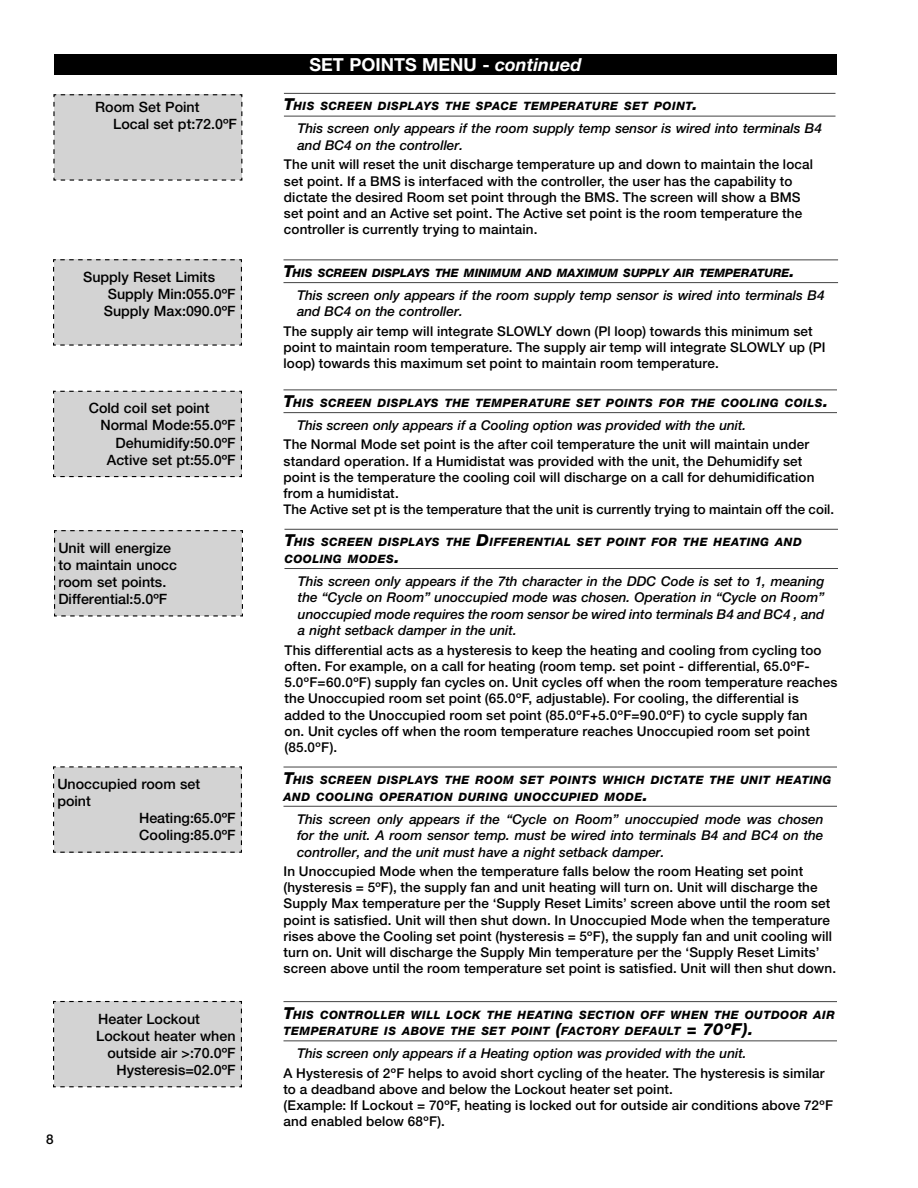
<style>
.page{position:relative;width:918px;height:1188px;background:#fff}
.page>*{position:absolute;margin:0;border:0;box-sizing:border-box;transform-origin:0 0}
.t1{font:700 18px "Helvetica Neue LT Std";color:#fff}
.t2{font:500 14.25px/17.1px "Helvetica Neue LT Std";color:#000}
.t3{font:500 13.5px/16.2px "Helvetica Neue LT Std";letter-spacing:.01em;color:#000}
.t4{font:italic 500 13.5px/16.5px "Helvetica Neue LT Std";color:#000}
.t5{font:500 13.35px "Helvetica Neue LT Std";color:#000}
.t6{font:italic 800 11.55px/16.5px "Helvetica Neue LT Std";letter-spacing:.04em;color:#000}
.t7{font:italic 800 11.55px "Helvetica Neue LT Std";letter-spacing:.005em;color:#000}
.s1{font-style:italic}
.s2{font-size:16.5px}
</style>
<div class="page">
<div style="left:53px;top:259px;width:189px;height:87px;background:#d3d3d3"></div>
<hr style="left:284px;top:259px;width:554px;height:1px;background:#434343">
<hr style="left:284px;top:282px;width:554px;height:1px;background:#434343">
<div style="left:53px;top:390px;width:189px;height:88px;background:#d3d3d3"></div>
<hr style="left:284px;top:390px;width:553px;height:1px;background:#434343">
<hr style="left:284px;top:412px;width:553px;height:1px;background:#434343">
<div style="left:53px;top:766px;width:189px;height:87px;background:#d3d3d3"></div>
<hr style="left:284px;top:767px;width:553px;height:1px;background:#434343">
<hr style="left:284px;top:806px;width:553px;height:1px;background:#434343">
<div style="left:54px;top:530px;width:189px;height:87px;background:#d3d3d3"></div>
<hr style="left:284px;top:529px;width:554px;height:1px;background:#434343">
<hr style="left:284px;top:568px;width:554px;height:1px;background:#434343">
<div style="left:54px;top:54px;width:783px;height:20px;background:#000"></div>
<div style="left:53px;top:94px;width:190px;height:87px;background:#d3d3d3"></div>
<hr style="left:284px;top:93px;width:552px;height:1px;background:#434343">
<hr style="left:284px;top:116px;width:552px;height:1px;background:#434343">
<div style="left:53px;top:1000px;width:189px;height:88px;background:#d3d3d3"></div>
<hr style="left:284px;top:1001px;width:553px;height:1px;background:#434343">
<hr style="left:284px;top:1040px;width:553px;height:1px;background:#434343">
<h1 class="t1" style="left:310px;top:58px;width:274px">SET POINTS MENU - <span class="s1">continued</span></h1>
<p class="t2" style="left:113px;top:99px;width:125px;text-indent:-18px">Room Set Point<br>Local set pt:72.0ºF</p>
<p class="t6" style="left:284px;top:99px;width:415px"><span class="s2">T</span>HIS SCREEN DISPLAYS THE SPACE TEMPERATURE SET POINT<span class="s2">.</span></p>
<p class="t4" style="left:297px;top:121px;width:526px">This screen only appears if the room supply temp sensor is wired into terminals B4 and BC4 on the controller.</p>
<p class="t3" style="left:284px;top:158px;width:531px">The unit will reset the unit discharge temperature up and down to maintain the local set point. If a BMS is interfaced with the controller, the user has the capability to dictate the desired Room set point through the BMS. The screen will show a BMS set point and an Active set point. The Active set point is the room temperature the controller is currently trying to maintain.</p>
<p class="t2" style="left:104px;top:269px;width:133px;text-indent:-21px">Supply Reset Limits<br>Supply Min:055.0ºF<br>Supply Max:090.0ºF</p>
<p class="t2" style="left:89px;top:401px;width:122px">Cold coil set point</p>
<p class="t2" style="left:100px;top:418px;width:137px">Normal Mode:55.0ºF</p>
<p class="t2" style="left:116px;top:435px;width:121px">Dehumidify:50.0ºF</p>
<p class="t2" style="left:107px;top:452px;width:130px">Active set pt:55.0ºF</p>
<p class="t7" style="left:284px;top:269px;width:513px"><span class="s2">T</span>HIS SCREEN DISPLAYS THE MINIMUM AND MAXIMUM SUPPLY AIR TEMPERATURE<span class="s2">.</span></p>
<p class="t4" style="left:297px;top:288px;width:529px">This screen only appears if the room supply temp sensor is wired into terminals B4 and BC4 on the controller.</p>
<p class="t3" style="left:284px;top:324px;width:544px">The supply air temp will integrate SLOWLY down (Pl loop) towards this minimum set point to maintain room temperature. The supply air temp will integrate SLOWLY up (PI loop) towards this maximum set point to maintain room temperature.</p>
<p class="t6" style="left:284px;top:396px;width:546px"><span class="s2">T</span>HIS SCREEN DISPLAYS THE TEMPERATURE SET POINTS FOR THE COOLING COILS<span class="s2">.</span></p>
<p class="t4" style="left:297px;top:418px;width:451px">This screen only appears if a Cooling option was provided with the unit.</p>
<p class="t3" style="left:284px;top:438px;width:533px">The Normal Mode set point is the after coil temperature the unit will maintain under standard operation. If a Humidistat was provided with the unit, the Dehumidify set point is the temperature the cooling coil will discharge on a call for dehumidification from a humidistat.</p>
<p class="t5" style="left:284px;top:504px;width:552px">The Active set pt is the temperature that the unit is currently trying to maintain off the coil.</p>
<p class="t2" style="left:58px;top:540px;width:120px">Unit will energize to maintain unocc room set points.<br>Differential:5.0ºF</p>
<p class="t6" style="left:284px;top:535px;width:519px"><span class="s2">T</span>HIS SCREEN DISPLAYS THE <span class="s2">D</span>IFFERENTIAL SET POINT FOR THE HEATING AND<br>COOLING MODES<span class="s2">.</span></p>
<p class="t4" style="left:298px;top:574px;width:528px;text-align:justify">This screen only appears if the 7th character in the DDC Code is set to 1, meaning the “Cycle on Room” unoccupied mode was chosen. Operation in “Cycle on Room” unoccupied mode requires the room sensor be wired into terminals B4 and BC4 , and a night setback damper in the unit.</p>
<p class="t3" style="left:284px;top:643px;width:554px">This differential acts as a hysteresis to keep the heating and cooling from cycling too often. For example, on a call for heating (room temp. set point - differential, 65.0ºF-5.0ºF=60.0ºF) supply fan cycles on. Unit cycles off when the room temperature reaches the Unoccupied room set point (65.0ºF, adjustable). For cooling, the differential is added to the Unoccupied room set point (85.0ºF+5.0ºF=90.0ºF) to cycle supply fan<br>on. Unit cycles off when the room temperature reaches Unoccupied room set point (85.0ºF).</p>
<p class="t2" style="left:57px;top:776px;width:144px">Unoccupied room set</p>
<p class="t2" style="left:57px;top:794px;width:35px">point</p>
<p class="t2" style="left:139px;top:811px;width:98px">Heating:65.0ºF</p>
<p class="t2" style="left:139px;top:828px;width:98px">Cooling:85.0ºF</p>
<p class="t3" style="left:46px;top:1132px;width:9px">8</p>
<p class="t2" style="left:98px;top:1011px;width:103px">Heater Lockout</p>
<p class="t2" style="left:96px;top:1028px;width:141px">Lockout heater when</p>
<p class="t2" style="left:108px;top:1045px;width:130px">outside air &gt;:70.0ºF</p>
<p class="t2" style="left:117px;top:1062px;width:121px">Hysteresis=02.0ºF</p>
<p class="t6" style="left:284px;top:773px;width:550px"><span class="s2">T</span>HIS SCREEN DISPLAYS THE ROOM SET POINTS WHICH DICTATE THE UNIT HEATING<br>AND COOLING OPERATION DURING UNOCCUPIED MODE<span class="s2">.</span></p>
<p class="t4" style="left:297px;top:812px;width:528px;text-align:justify">This screen only appears if the “Cycle on Room” unoccupied mode was chosen for the unit. A room sensor temp. must be wired into terminals B4 and BC4 on the controller, and the unit must have a night setback damper.</p>
<p class="t3" style="left:284px;top:864px;width:554px">In Unoccupied Mode when the temperature falls below the room Heating set point (hysteresis = 5ºF), the supply fan and unit heating will turn on. Unit will discharge the Supply Max temperature per the ‘Supply Reset Limits’ screen above until the room set point is satisfied. Unit will then shut down. In Unoccupied Mode when the temperature rises above the Cooling set point (hysteresis = 5ºF), the supply fan and unit cooling will turn on. Unit will discharge the Supply Min temperature per the ‘Supply Reset Limits’ screen above until the room temperature set point is satisfied. Unit will then shut down.</p>
<p class="t6" style="left:284px;top:1007px;width:553px"><span class="s2">T</span>HIS CONTROLLER WILL LOCK THE HEATING SECTION OFF WHEN THE OUTDOOR AIR<br>TEMPERATURE IS ABOVE THE SET POINT <span class="s2">(</span>FACTORY DEFAULT <span class="s2">= 70ºF).</span></p>
<p class="t4" style="left:297px;top:1046px;width:451px">This screen only appears if a Heating option was provided with the unit.</p>
<p class="t3" style="left:284px;top:1066px;width:551px">A Hysteresis of 2ºF helps to avoid short cycling of the heater. The hysteresis is similar to a deadband above and below the Lockout heater set point.<br>(Example: If Lockout = 70ºF, heating is locked out for outside air conditions above 72ºF and enabled below 68ºF).</p>
</div>
